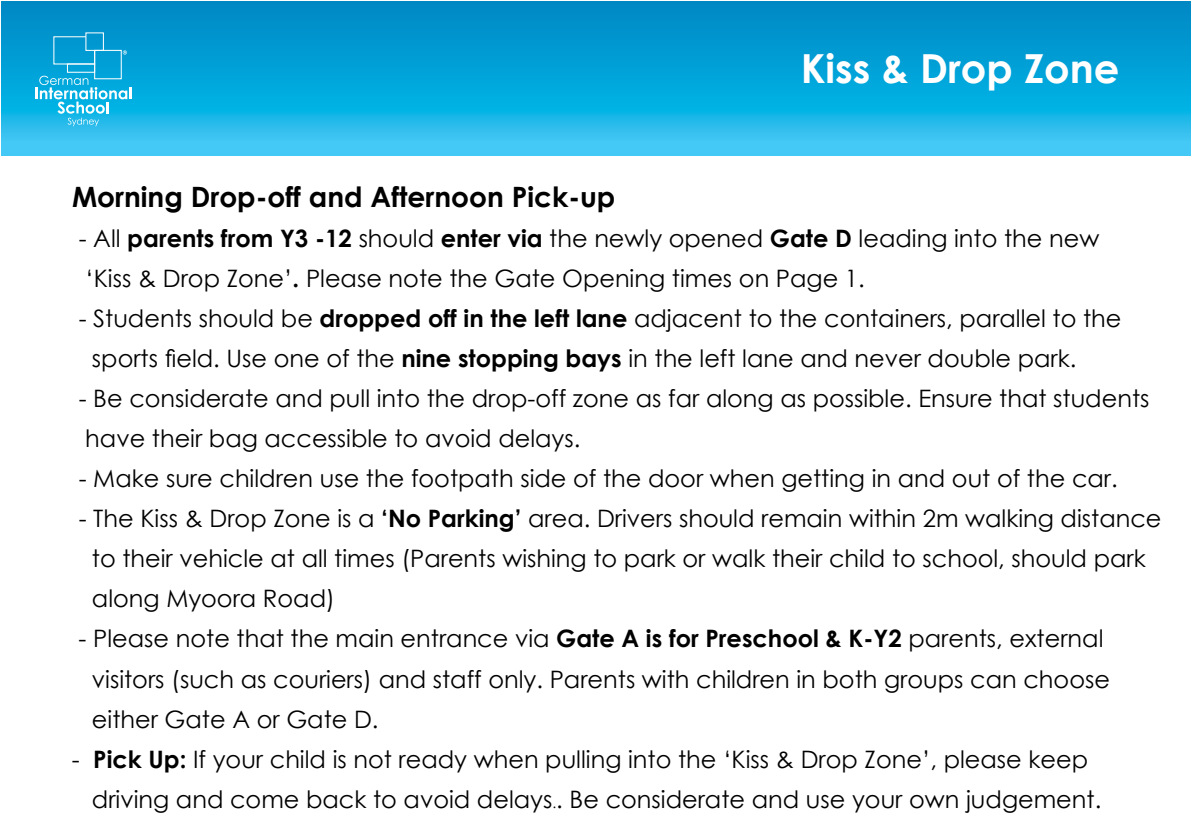
<style>
.page{position:relative;width:1191px;height:840px;background:#fff}
.page>*{position:absolute;margin:0;border:0;box-sizing:border-box;transform-origin:0 0}
.t1{font:700 40px "Century Gothic";color:#fff}
.t2{font:700 28px "Century Gothic";color:#000}
.t3{font:24px/40px "Century Gothic";color:#000}
.s1{font-weight:700}
.s2{font-size:14px}
</style>
<div class="page">
<svg style="left:1px;top:1px;width:1190px;height:154px;background:#0ea6db"></svg>
<svg style="left:53px;top:36px;width:43px;height:29px"></svg>
<div style="left:67px;top:63px;width:28px;height:10px;border:1px solid #fff"></div>
<div style="left:85px;top:32px;width:19px;height:19px;border:1px solid #fff"></div>
<div style="left:94px;top:50px;width:28px;height:29px;border:1px solid #fff"></div>
<svg style="left:123px;top:50px;width:4px;height:5px"></svg>
<svg style="left:35px;top:76px;width:96px;height:50px;background:#39bfe8"></svg>
<h1 class="t1" style="left:801px;top:38px;width:320px">Kiss &amp; Drop Zone</h1>
<p class="t2" style="left:72px;top:175px;width:545px">Morning Drop-off and Afternoon Pick-up</p>
<p class="t3" style="left:79px;top:218px;width:1022px">- All <span class="s1">parents from Y3 -12</span> should <span class="s1">enter via</span> the newly opened <span class="s1">Gate D</span> leading into the new ‘Kiss &amp; Drop Zone’<span class="s1">.</span> Please note the Gate Opening times on Page 1.</p>
<p class="t3" style="left:92px;top:298px;width:1031px;text-indent:-13px">- Students should be <span class="s1">dropped off in the left lane</span> adjacent to the containers, parallel to the sports field. Use one of the <span class="s1">nine stopping bays</span> in the left lane and never double park.</p>
<p class="t3" style="left:79px;top:378px;width:1072px">- Be considerate and pull into the drop-off zone as far along as possible. Ensure that students have their bag accessible to avoid delays.</p>
<p class="t3" style="left:79px;top:458px;width:1040px">- Make sure children use the footpath side of the door when getting in and out of the car.</p>
<p class="t3" style="left:92px;top:498px;width:1071px;text-indent:-13px">- The Kiss &amp; Drop Zone is a <span class="s1">‘No Parking’</span> area. Drivers should remain within 2m walking distance to their vehicle at all times (Parents wishing to park or walk their child to school, should park along Myoora Road)</p>
<p class="t3" style="left:92px;top:618px;width:1019px;text-indent:-13px">- Please note that the main entrance via <span class="s1">Gate A is for Preschool &amp; K-Y2</span> parents, external visitors (such as couriers) and staff only. Parents with children in both groups can choose either Gate A or Gate D.</p>
<p class="t3" style="left:92px;top:738px;width:1011px;text-indent:-20px">- <span class="s1">Pick Up:</span> If your child is not ready when pulling into the ‘Kiss &amp; Drop Zone’, please keep driving and come back to avoid delays<span class="s2">.</span>. Be considerate and use your own judgement.</p>
</div>
